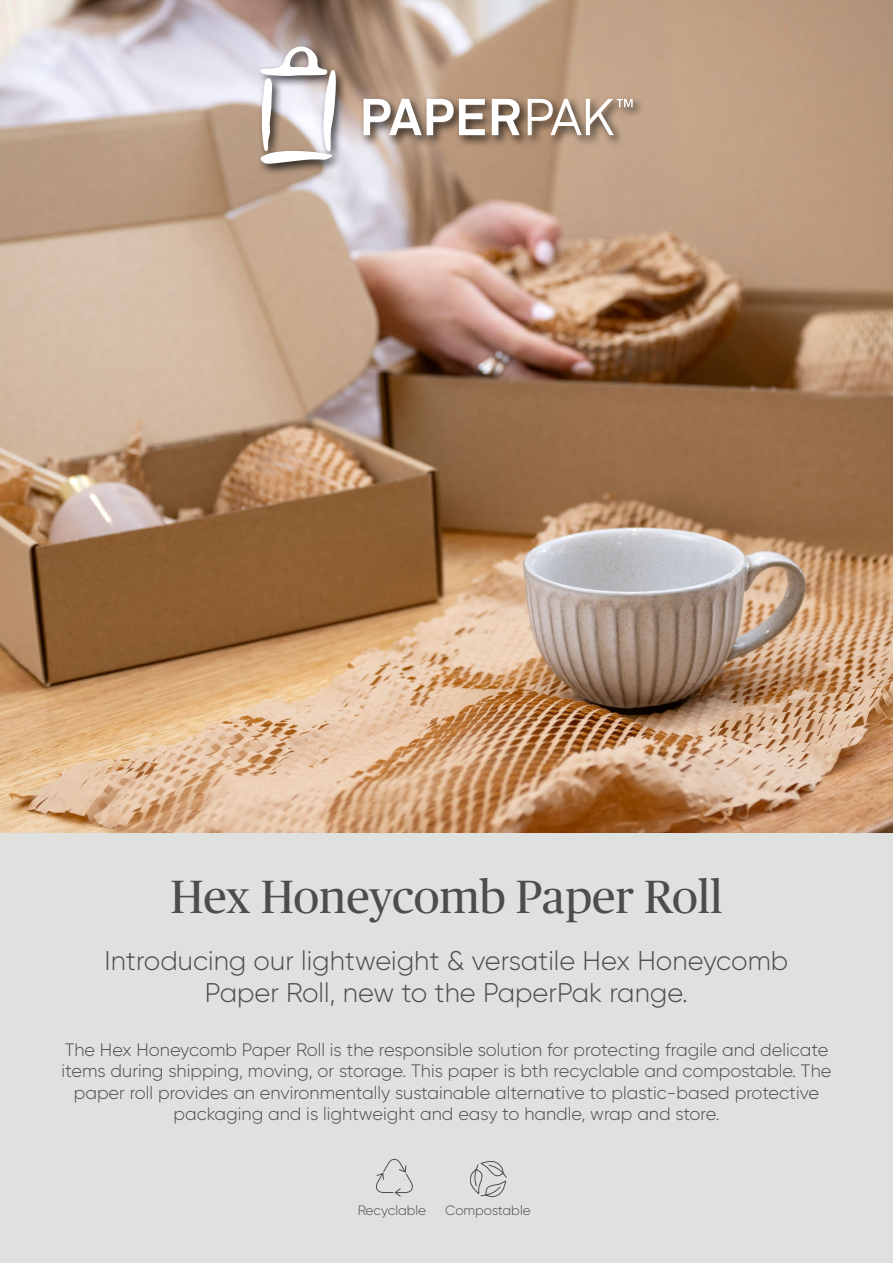
<style>
.page{position:relative;width:893px;height:1263px;background:#fff}
.page>*{position:absolute;margin:0;border:0;box-sizing:border-box;transform-origin:0 0}
.t1{font:46.5px "Publico Headline";color:#4d4d4f}
.t2{font:300 27px/32.4px "Gilroy";color:#4d4d4f;text-align:center}
.t3{font:300 18px/21.6px "Gilroy";color:#4d4d4f;text-align:center}
.Channel_Paragraph_-_white{font:300 13.5px "Gilroy";color:#4d4d4f}
</style>
<div class="page">
<div style="left:0;top:825px;width:893px;height:438px;background:#dfe1df"></div>
<img style="left:0;top:0;width:893px;height:833px">
<svg style="left:376px;top:1159px;width:37px;height:38px"></svg>
<svg style="left:470px;top:1161px;width:37px;height:36px"></svg>
<div style="left:257px;top:43px;width:388px;height:133px;background:#000;opacity:.75"></div>
<svg style="left:259px;top:42px;width:77px;height:122px"></svg>
<svg style="left:364px;top:99px;width:121px;height:36px"></svg>
<svg style="left:492px;top:99px;width:28px;height:36px"></svg>
<svg style="left:528px;top:99px;width:105px;height:36px"></svg>
<p class="t1" style="left:171px;top:864px;width:553px">Hex Honeycomb Paper Roll</p>
<p class="t2" style="left:105px;top:944px;width:685px">Introducing our lightweight &amp; versatile Hex Honeycomb<br>Paper Roll, new to the PaperPak range.</p>
<p class="t3" style="left:62px;top:1038px;width:771px">The Hex Honeycomb Paper Roll is the responsible solution for protecting fragile and delicate items during shipping, moving, or storage. This paper is bth recyclable and compostable. The paper roll provides an environmentally sustainable alternative to plastic-based protective packaging and is lightweight and easy to handle, wrap and store.</p>
<p class="Channel_Paragraph_-_white" style="left:358px;top:1202px;width:70px">Recyclable</p>
<p class="Channel_Paragraph_-_white" style="left:445px;top:1202px;width:87px">Compostable</p>
</div>
